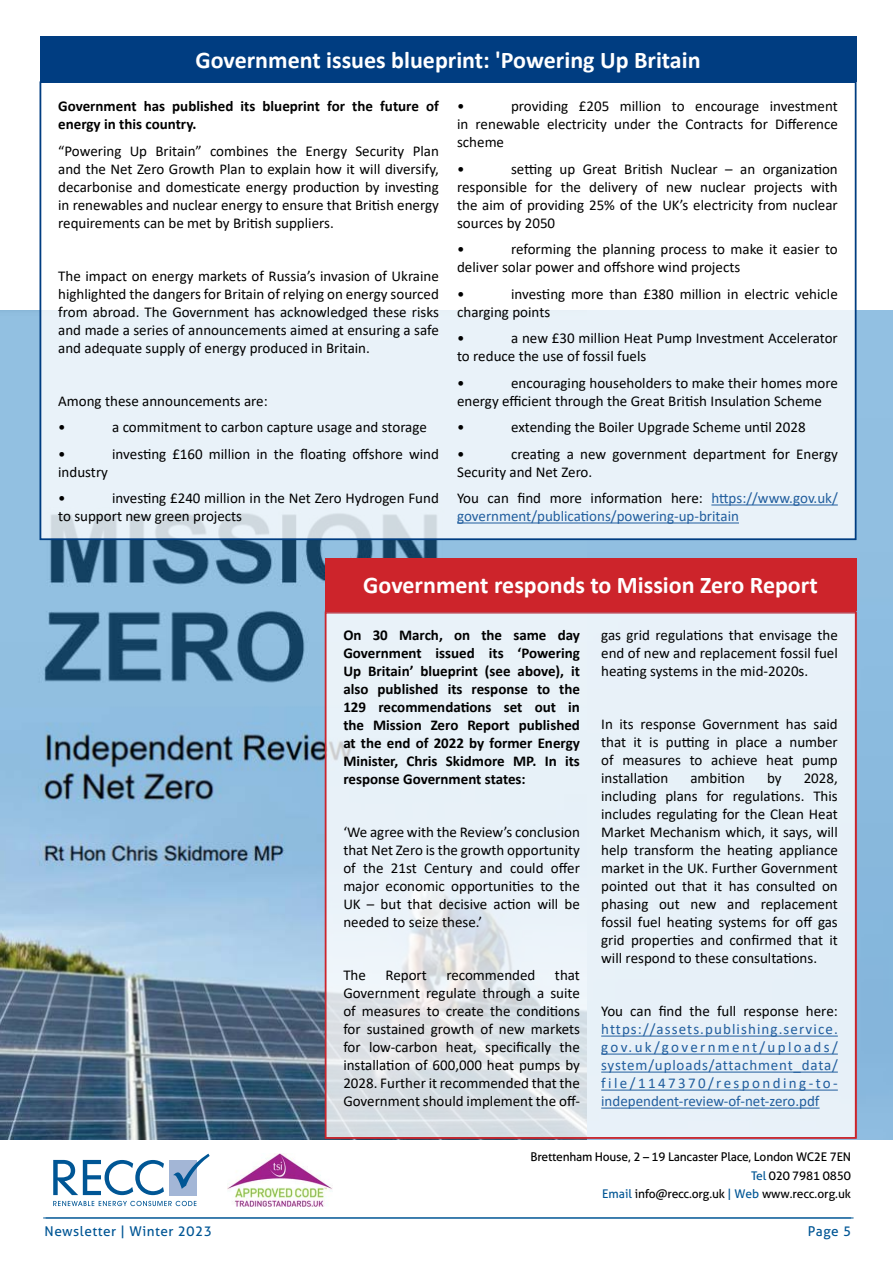
<style>
.page{position:relative;width:893px;height:1263px;background:#fff}
.page>*{position:absolute;margin:0;border:0;box-sizing:border-box;transform-origin:0 0}
.t1{font:700 24px "Calibri";color:#fff}
.t2{font:15px/18px "Calibri";color:#000;text-align:justify}
.t3{font:700 15px/18px "Calibri";color:#000}
.t4{font:15px/18px "Calibri";color:#215e9e}
.t5{font:13.5px "Aller";letter-spacing:.04em;color:#005695}
.t6{font:12px/18.6px "Aller";letter-spacing:-.015em;color:#000;text-align:right}
.s1{color:#000}
.s2{color:#005695}
</style>
<div class="page">
<div style="left:586px;top:310px;width:307px;height:829px;background:#8dbde0"></div>
<img style="left:0;top:310px;width:586px;height:829px">
<div style="left:40px;top:81px;width:816px;height:459px;background:linear-gradient(to right,#f3f8fb,#f4f8fc)"></div>
<hr style="left:43px;top:1217px;width:808px;height:1px;background:#005695">
<hr style="left:46px;top:1217px;width:808px;height:1px;background:#005695">
<svg style="left:53px;top:1160px;width:111px;height:35px"></svg>
<div style="left:169px;top:1160px;width:27px;height:35px;background:#a3b6d6"></div>
<svg style="left:173px;top:1154px;width:37px;height:35px"></svg>
<svg style="left:53px;top:1201px;width:143px;height:5px"></svg>
<img style="left:227px;top:1154px;width:106px;height:52px">
<hr style="left:711px;top:504px;width:127px;height:1px;background:#215e9e">
<hr style="left:457px;top:522px;width:282px;height:1px;background:#215e9e">
<div style="left:40px;top:81px;width:816px;height:459px;border:2px solid #003d81"></div>
<div style="left:40px;top:36px;width:816px;height:45px;background:#003d81"></div>
<div style="left:325px;top:558px;width:531px;height:52px;background:#cd242b"></div>
<svg style="left:328px;top:612px;width:529px;height:527px;background:#e5edf4"></svg>
<hr style="left:601px;top:1035px;width:237px;height:1px;background:#215e9e">
<hr style="left:601px;top:1053px;width:237px;height:1px;background:#215e9e">
<hr style="left:601px;top:1071px;width:237px;height:1px;background:#215e9e">
<hr style="left:601px;top:1089px;width:237px;height:1px;background:#215e9e">
<hr style="left:601px;top:1107px;width:219px;height:1px;background:#215e9e">
<div style="left:325px;top:610px;width:531px;height:529px;border:2px solid #cd242b"></div>
<h1 class="t1" style="left:195px;top:43px;width:507px">Government issues blueprint: 'Powering Up Britain</h1>
<p class="t3" style="left:58px;top:97px;width:382px">Government has published its blueprint for the future of energy in this country.</p>
<p class="t2" style="left:58px;top:141px;width:382px">“Powering Up Britain” combines the Energy Security Plan and the Net Zero Growth Plan to explain how it will diversify, decarbonise and domesticate energy production by investing in renewables and nuclear energy to ensure that British energy requirements can be met by British suppliers.</p>
<p class="t2" style="left:58px;top:266px;width:382px">The impact on energy markets of Russia’s invasion of Ukraine highlighted the dangers for Britain of relying on energy sourced from abroad. The Government has acknowledged these risks and made a series of announcements aimed at ensuring a safe and adequate supply of energy produced in Britain.</p>
<p class="t2" style="left:58px;top:387px;width:211px;line-height:26.5px">Among these announcements are: •</p>
<p class="t2" style="left:112px;top:418px;width:316px">a commitment to carbon capture usage and storage</p>
<p class="t2" style="left:58px;top:444px;width:9px">•</p>
<p class="t2" style="left:112px;top:444px;width:328px">investing £160 million in the floating offshore wind</p>
<p class="t2" style="left:58px;top:458px;width:51px;line-height:26.5px">industry •</p>
<p class="t2" style="left:58px;top:489px;width:382px;text-indent:54px">investing £240 million in the Net Zero Hydrogen Fund to support new green projects</p>
<p class="t2" style="left:457px;top:97px;width:382px;text-indent:54px">providing £205 million to encourage investment in renewable electricity under the Contracts for Difference scheme</p>
<p class="t2" style="left:457px;top:159px;width:9px">•</p>
<p class="t2" style="left:457px;top:97px;width:9px">•</p>
<p class="t2" style="left:457px;top:159px;width:382px;text-indent:54px">setting up Great British Nuclear – an organization responsible for the delivery of new nuclear projects with the aim of providing 25% of the UK’s electricity from nuclear sources by 2050</p>
<p class="t2" style="left:457px;top:240px;width:9px">•</p>
<p class="t2" style="left:457px;top:240px;width:382px;text-indent:54px">reforming the planning process to make it easier to deliver solar power and offshore wind projects</p>
<p class="t2" style="left:457px;top:284px;width:9px">•</p>
<p class="t2" style="left:457px;top:284px;width:382px;text-indent:54px">investing more than £380 million in electric vehicle charging points</p>
<p class="t2" style="left:457px;top:329px;width:9px">•</p>
<p class="t2" style="left:457px;top:329px;width:382px;text-indent:54px">a new £30 million Heat Pump Investment Accelerator to reduce the use of fossil fuels</p>
<p class="t2" style="left:457px;top:373px;width:9px">•</p>
<p class="t2" style="left:457px;top:373px;width:382px;text-indent:54px">encouraging householders to make their homes more energy efficient through the Great British Insulation Scheme</p>
<p class="t2" style="left:457px;top:418px;width:9px">•</p>
<p class="t2" style="left:511px;top:418px;width:296px">extending the Boiler Upgrade Scheme until 2028</p>
<p class="t2" style="left:457px;top:444px;width:9px">•</p>
<p class="t2" style="left:457px;top:444px;width:382px;text-indent:54px">creating a new government department for Energy<br>Security and Net Zero.</p>
<p class="t4" style="left:457px;top:489px;width:382px"><span class="s1">You can find more information here:</span> https://www.gov.uk/ government/publications/powering-up-britain</p>
<h1 class="t1" style="left:363px;top:568px;width:456px">Government responds to Mission Zero Report</h1>
<p class="t3" style="left:343px;top:626px;width:238px;text-align:justify">On 30 March, on the same day Government issued its ‘Powering Up Britain’ blueprint (see above), it also published its response to the 129 recommendations set out in the Mission Zero Report published at the end of 2022 by former Energy Minister, Chris Skidmore MP. In its response Government states:</p>
<p class="t2" style="left:343px;top:823px;width:238px">‘We agree with the Review’s conclusion that Net Zero is the growth opportunity of the 21st Century and could offer major economic opportunities to the UK – but that decisive action will be needed to seize these.’</p>
<p class="t2" style="left:601px;top:626px;width:238px">gas grid regulations that envisage the end of new and replacement fossil fuel heating systems in the mid-2020s.</p>
<p class="t2" style="left:601px;top:715px;width:238px">In its response Government has said that it is putting in place a number of measures to achieve heat pump installation</p>
<p class="t2" style="left:690px;top:769px;width:56px">ambition</p>
<p class="t2" style="left:767px;top:769px;width:16px">by</p>
<p class="t2" style="left:601px;top:769px;width:238px;text-indent:202px">2028, including plans for regulations. This includes regulating for the Clean Heat Market Mechanism which, it says, will help transform the heating appliance market in the UK. Further Government pointed out that it has consulted on phasing out new and replacement fossil fuel heating systems for off gas grid properties and confirmed that it will respond to these consultations.</p>
<p class="t2" style="left:601px;top:1002px;width:238px">You can find the full response here:</p>
<p class="t4" style="left:601px;top:1020px;width:238px;text-align:justify">https://assets.publishing.service. gov.uk/government/uploads/ system/uploads/attachment_data/ file/1147370/responding-to&shy;independent-review-of-net-zero.pdf</p>
<p class="t2" style="left:343px;top:966px;width:24px">The</p>
<p class="t2" style="left:385px;top:966px;width:43px">Report</p>
<p class="t2" style="left:446px;top:966px;width:91px">recommended</p>
<p class="t2" style="left:343px;top:966px;width:238px;text-indent:212px">that Government regulate through a suite of measures to create the conditions for sustained growth of new markets for low-carbon heat, specifically the installation of 600,000 heat pumps by 2028. Further it recommended that the Government should implement the off-</p>
<p class="t6" style="left:531px;top:1147px;width:322px">Brettenham House, 2 – 19 Lancaster Place, London WC2E 7EN<br><span class="s2">Tel</span> 020 7981 0850<br><span class="s2">Email</span> info@recc.org.uk <span class="s2">| Web</span> www.recc.org.uk</p>
<p class="t5" style="left:45px;top:1223px;width:169px">Newsletter | Winter 2023</p>
<p class="t5" style="left:808px;top:1223px;width:45px">Page 5</p>
</div>
